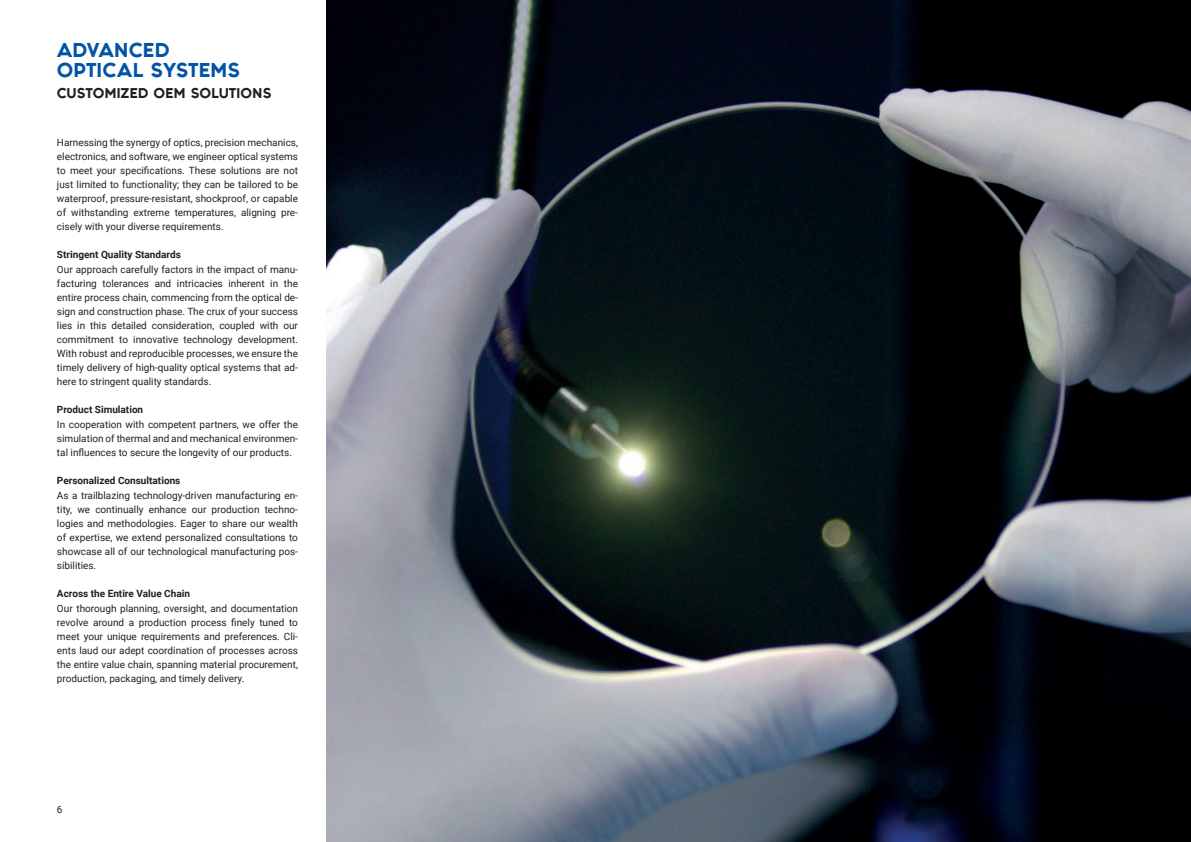
<style>
.page{position:relative;width:1191px;height:842px;background:#fff}
.page>*{position:absolute;margin:0;border:0;box-sizing:border-box;transform-origin:0 0}
.t1{font:800 17px/20.4px "Fashion Fetish";letter-spacing:-.005em;color:#0154a6}
.t2{font:800 12px "Fashion Fetish";letter-spacing:-.005em;color:#231f20}
.t3{font:10px/14px "Roboto";color:#231f20;text-align:justify}
.t4{font:700 10px "Roboto";color:#231f20}
</style>
<div class="page">
<img style="left:326px;top:0;width:865px;height:842px">
<h1 class="t1" style="left:57px;top:40px;width:185px">ADVANCED<br>OPTICAL SYSTEMS</h1>
<p class="t2" style="left:57px;top:83px;width:216px">CUSTOMIZED OEM SOLUTIONS</p>
<p class="t3" style="left:57px;top:135px;width:242px">Harnessing the synergy of optics, precision mechanics, electronics, and software, we engineer optical systems to meet your specifications. These solutions are not just limited to functionality; they can be tailored to be waterproof, pressure-resistant, shockproof, or capable of withstanding extreme temperatures, aligning pre&shy;cisely with your diverse requirements.</p>
<p class="t4" style="left:57px;top:248px;width:125px">Stringent Quality Standards</p>
<p class="t3" style="left:57px;top:262px;width:242px">Our approach carefully factors in the impact of manu&shy;facturing tolerances and intricacies inherent in the entire process chain, commencing from the optical de&shy;sign and construction phase. The crux of your success lies in this detailed consideration, coupled with our commitment to innovative technology development.<br>With robust and reproducible processes, we ensure the timely delivery of high-quality optical systems that ad&shy;here to stringent quality standards.</p>
<p class="t4" style="left:57px;top:403px;width:88px">Product Simulation</p>
<p class="t3" style="left:57px;top:417px;width:242px">In cooperation with competent partners, we offer the simulation of thermal and and mechanical environmen&shy;tal influences to secure the longevity of our products.</p>
<p class="t4" style="left:57px;top:474px;width:125px">Personalized Consultations</p>
<p class="t3" style="left:57px;top:488px;width:242px">As a trailblazing technology-driven manufacturing en&shy;tity, we continually enhance our production techno&shy;logies and methodologies. Eager to share our wealth of expertise, we extend personalized consultations to showcase all of our technological manufacturing pos&shy;sibilities.</p>
<p class="t4" style="left:57px;top:587px;width:134px">Across the Entire Value Chain</p>
<p class="t3" style="left:57px;top:601px;width:242px">Our thorough planning, oversight, and documentation revolve around a production process finely tuned to meet your unique requirements and preferences. Cli&shy;ents laud our adept coordination of processes across the entire value chain, spanning material procurement, production, packaging, and timely delivery.</p>
<p class="t3" style="left:57px;top:802px;width:7px">6</p>
</div>
